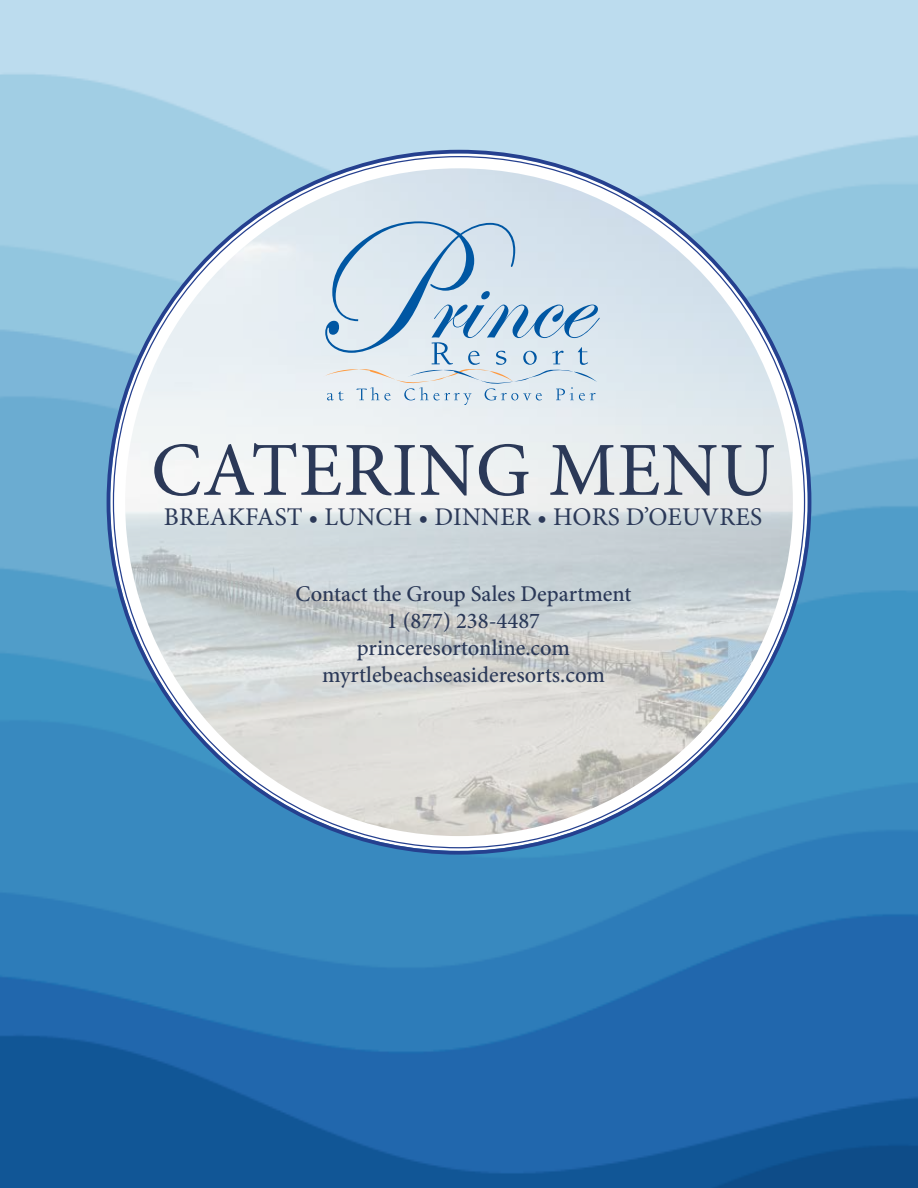
<style>
.page{position:relative;width:918px;height:1188px;background:#fff}
.page>*{position:absolute;margin:0;border:0;box-sizing:border-box;transform-origin:0 0}
.t1{font:76.5px "Minion Pro";letter-spacing:.01em;color:#2b3958}
.t2{font:25.5px "Minion Pro";letter-spacing:.01em;color:#2b3958}
.t3{font:500 22.5px/27px "Minion Pro";color:#2b3958;text-align:center}
</style>
<div class="page">
<img style="left:0;top:0;width:918px;height:1188px">
<svg style="left:110px;top:154px;width:698px;height:697px"></svg>
<img style="left:125px;top:168px;width:668px;height:668px;border-radius:334px">
<svg style="left:323px;top:221px;width:277px;height:184px"></svg>
<h1 class="t1" style="left:151px;top:419px;width:626px">CATERING MENU</h1>
<p class="t2" style="left:164px;top:500px;width:600px">BREAKFAST • LUNCH • DINNER • HORS D’OEUVRES</p>
<p class="t3" style="left:295px;top:581px;width:338px">Contact the Group Sales Department<br>1 (877) 238-4487 princeresortonline.com myrtlebeachseasideresorts.com</p>
</div>
